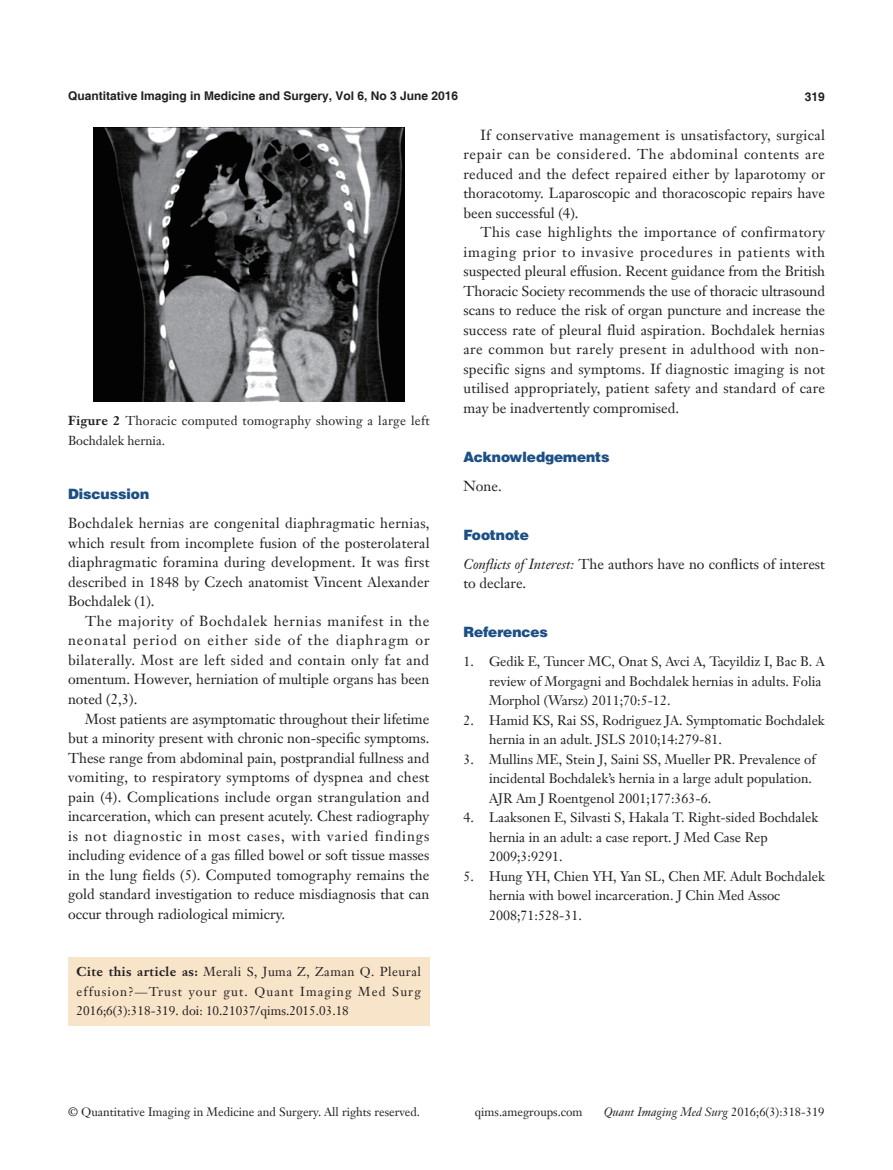
<style>
.page{position:relative;width:893px;height:1170px;background:#fff}
.page>*{position:absolute;margin:0;border:0;box-sizing:border-box;transform-origin:0 0}
.t1{font:14.25px/19.5px "Janson Text LT";color:#231f20;text-align:justify}
.t2{font:900 14.25px "Helvetica";color:#1c5085}
.t3{font:13.5px/19.5px "Janson Text LT";color:#231f20}
.t4{font:12.75px/19.5px "Janson Text LT";letter-spacing:.025em;color:#231f20}
.t5{font:12px "Janson Text LT";color:#231f20}
.t6{font:700 12px "Helvetica";color:#231f20}
.t7{font:italic 12px "Janson Text LT";color:#231f20}
.s1{font-weight:700}
.s2{font-style:italic}
.s3{font-style:normal}
</style>
<div class="page">
<img style="left:93px;top:128px;width:311px;height:273px">
<div style="left:68px;top:956px;width:361px;height:69px;background:#f8e4c9"></div>
<p class="t6" style="left:68px;top:88px;width:392px">Quantitative Imaging in Medicine and Surgery, Vol 6, No 3 June 2016</p>
<p class="t6" style="left:805px;top:89px;width:22px">319</p>
<p class="t4" style="left:68px;top:411px;width:363px"><span class="s1">Figure 2</span> Thoracic computed tomography showing a large left<br>Bochdalek hernia.</p>
<p class="t2" style="left:68px;top:485px;width:83px">Discussion</p>
<p class="t1" style="left:68px;top:513px;width:363px">Bochdalek hernias are congenital diaphragmatic hernias, which result from incomplete fusion of the posterolateral diaphragmatic foramina during development. It was first described in 1848 by Czech anatomist Vincent Alexander Bochdalek (1).</p>
<p class="t1" style="left:68px;top:611px;width:363px;text-indent:17px">The majority of Bochdalek hernias manifest in the neonatal period on either side of the diaphragm or bilaterally. Most are left sided and contain only fat and omentum. However, herniation of multiple organs has been noted (2,3).</p>
<p class="t1" style="left:68px;top:708px;width:363px;text-indent:17px">Most patients are asymptomatic throughout their lifetime but a minority present with chronic non-specific symptoms.<br>These range from abdominal pain, postprandial fullness and vomiting, to respiratory symptoms of dyspnea and chest pain (4). Complications include organ strangulation and incarceration, which can present acutely. Chest radiography is not diagnostic in most cases, with varied findings including evidence of a gas filled bowel or soft tissue masses in the lung fields (5). Computed tomography remains the gold standard investigation to reduce misdiagnosis that can occur through radiological mimicry.</p>
<p class="t4" style="left:77px;top:961px;width:346px;text-align:justify"><span class="s1">Cite this article as:</span> Merali S, Juma Z, Zaman Q. Pleural effusion?—Trust your gut. Quant Imaging Med Surg 2016;6(3):318-319. doi: 10.21037/qims.2015.03.18</p>
<p class="t1" style="left:463px;top:125px;width:363px;text-indent:17px">If conservative management is unsatisfactory, surgical repair can be considered. The abdominal contents are reduced and the defect repaired either by laparotomy or thoracotomy. Laparoscopic and thoracoscopic repairs have been successful (4).</p>
<p class="t1" style="left:463px;top:222px;width:363px;text-indent:17px">This case highlights the importance of confirmatory imaging prior to invasive procedures in patients with suspected pleural effusion. Recent guidance from the British Thoracic Society recommends the use of thoracic ultrasound scans to reduce the risk of organ puncture and increase the success rate of pleural fluid aspiration. Bochdalek hernias are common but rarely present in adulthood with non&shy;specific signs and symptoms. If diagnostic imaging is not utilised appropriately, patient safety and standard of care may be inadvertently compromised.</p>
<p class="t2" style="left:463px;top:447px;width:148px">Acknowledgements</p>
<p class="t1" style="left:463px;top:476px;width:40px">None.</p>
<p class="t2" style="left:463px;top:525px;width:67px">Footnote</p>
<p class="t1" style="left:463px;top:554px;width:363px"><span class="s2">Conflicts of Interest:</span> The authors have no conflicts of interest to declare.</p>
<p class="t2" style="left:463px;top:623px;width:86px">References</p>
<p class="t3" style="left:489px;top:651px;width:337px;text-indent:-26px">1. Gedik E, Tuncer MC, Onat S, Avci A, Tacyildiz I, Bac B. A review of Morgagni and Bochdalek hernias in adults. Folia<br>Morphol (Warsz) 2011;70:5-12.</p>
<p class="t3" style="left:489px;top:710px;width:337px;text-indent:-26px">2. Hamid KS, Rai SS, Rodriguez JA. Symptomatic Bochdalek hernia in an adult. JSLS 2010;14:279-81.</p>
<p class="t3" style="left:489px;top:749px;width:328px;text-indent:-26px">3. Mullins ME, Stein J, Saini SS, Mueller PR. Prevalence of incidental Bochdalek’s hernia in a large adult population.<br>AJR Am J Roentgenol 2001;177:363-6.</p>
<p class="t3" style="left:489px;top:807px;width:331px;text-indent:-26px">4. Laaksonen E, Silvasti S, Hakala T. Right-sided Bochdalek hernia in an adult: a case report. J Med Case Rep<br>2009;3:9291.</p>
<p class="t3" style="left:489px;top:866px;width:337px;text-indent:-26px">5. Hung YH, Chien YH, Yan SL, Chen MF. Adult Bochdalek hernia with bowel incarceration. J Chin Med Assoc<br>2008;71:528-31.</p>
<p class="t5" style="left:68px;top:1104px;width:354px">© Quantitative Imaging in Medicine and Surgery. All rights reserved.</p>
<p class="t5" style="left:475px;top:1104px;width:109px">qims.amegroups.com</p>
<p class="t7" style="left:604px;top:1104px;width:222px">Quant Imaging Med Surg <span class="s3">2016;6(3):318-319</span></p>
</div>
